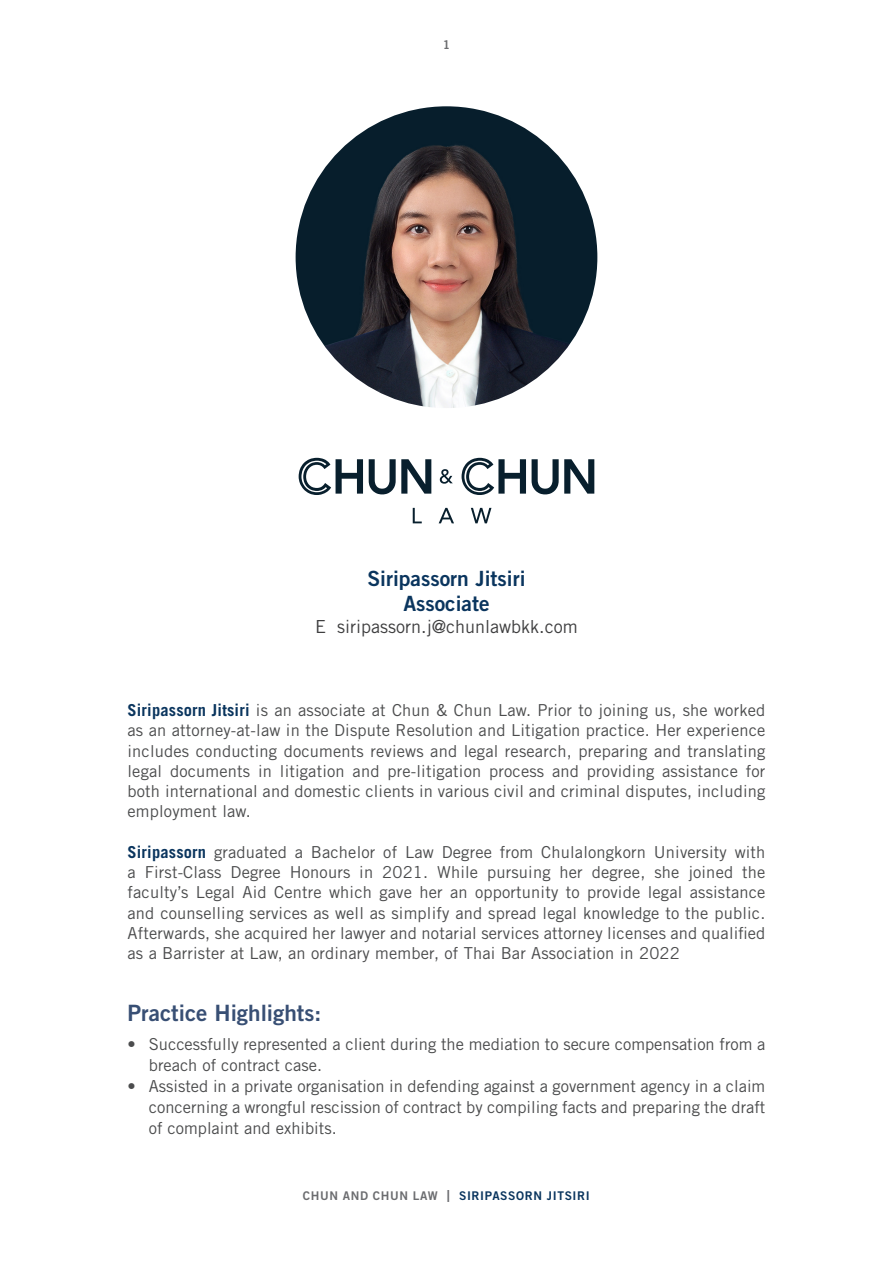
<style>
.page{position:relative;width:893px;height:1263px;background:#fff}
.page>*{position:absolute;margin:0;border:0;box-sizing:border-box;transform-origin:0 0}
.t1{font:22.5px "Trade Gothic LT Std Bd 2";color:#384f74}
.t2{font:21px "Trade Gothic LT Std Bd 2";color:#0a355e}
.t3{font:18px "Trade Gothic LT Std";color:#3e3e3f}
.t4{font:16.5px/20.2px "Trade Gothic LT Std";color:#4b4c4d;text-align:justify}
.t5{font:12px "Trade Gothic LT Std Bd 2";letter-spacing:.05em;color:#0a355e}
.t6{font:12px "Trade Gothic LT Std Bd 2";color:#6c6d70}
.s1{font-weight:700;color:#0a355e}
.s2{color:#6c6d70}
.s3{font-family:"Effra";font-weight:700;color:#6c6d70}
</style>
<div class="page">
<img style="left:296px;top:106px;width:301px;height:302px;border-radius:151px">
<svg style="left:413px;top:508px;width:9px;height:15px"></svg>
<svg style="left:439px;top:508px;width:15px;height:15px"></svg>
<svg style="left:471px;top:508px;width:20px;height:15px"></svg>
<svg style="left:299px;top:458px;width:64px;height:37px"></svg>
<svg style="left:369px;top:459px;width:62px;height:36px"></svg>
<svg style="left:462px;top:458px;width:64px;height:37px"></svg>
<svg style="left:532px;top:459px;width:62px;height:36px"></svg>
<svg style="left:440px;top:469px;width:13px;height:15px"></svg>
<p class="t6" style="left:443px;top:37px;width:9px">1</p>
<p class="t2" style="left:367px;top:565px;width:160px">Siripassorn Jitsiri</p>
<p class="t2" style="left:403px;top:590px;width:88px">Associate</p>
<p class="t3" style="left:315px;top:615px;width:264px">E siripassorn.j@chunlawbkk.com</p>
<p class="t4" style="left:128px;top:700px;width:639px"><span class="s1">Siripassorn Jitsiri</span> is an associate at Chun &amp; Chun Law. Prior to joining us, she worked as an attorney-at-law in the Dispute Resolution and Litigation practice. Her experience includes conducting documents reviews and legal research, preparing and translating legal documents in litigation and pre-litigation process and providing assistance for both international and domestic clients in various civil and criminal disputes, including employment law.</p>
<p class="t4" style="left:128px;top:842px;width:639px"><span class="s1">Siripassorn</span> graduated a Bachelor of Law Degree from Chulalongkorn University with a First-Class Degree Honours in 2021. While pursuing her degree, she joined the faculty’s Legal Aid Centre which gave her an opportunity to provide legal assistance and counselling services as well as simplify and spread legal knowledge to the public.<br>Afterwards, she acquired her lawyer and notarial services attorney licenses and qualified as a Barrister at Law, an ordinary member, of Thai Bar Association in 2022</p>
<p class="t1" style="left:128px;top:999px;width:195px">Practice Highlights:</p>
<p class="t4" style="left:149px;top:1034px;width:618px;line-height:21px;text-indent:-21px">• Successfully represented a client during the mediation to secure compensation from a breach of contract case.</p>
<p class="t4" style="left:149px;top:1076px;width:618px;line-height:21px;text-indent:-21px">• Assisted in a private organisation in defending against a government agency in a claim concerning a wrongful rescission of contract by compiling facts and preparing the draft of complaint and exhibits.</p>
<p class="t5" style="left:303px;top:1188px;width:288px"><span class="s2">CHUN AND CHUN LAW</span> <span class="s3">|</span> SIRIPASSORN JITSIRI</p>
</div>
